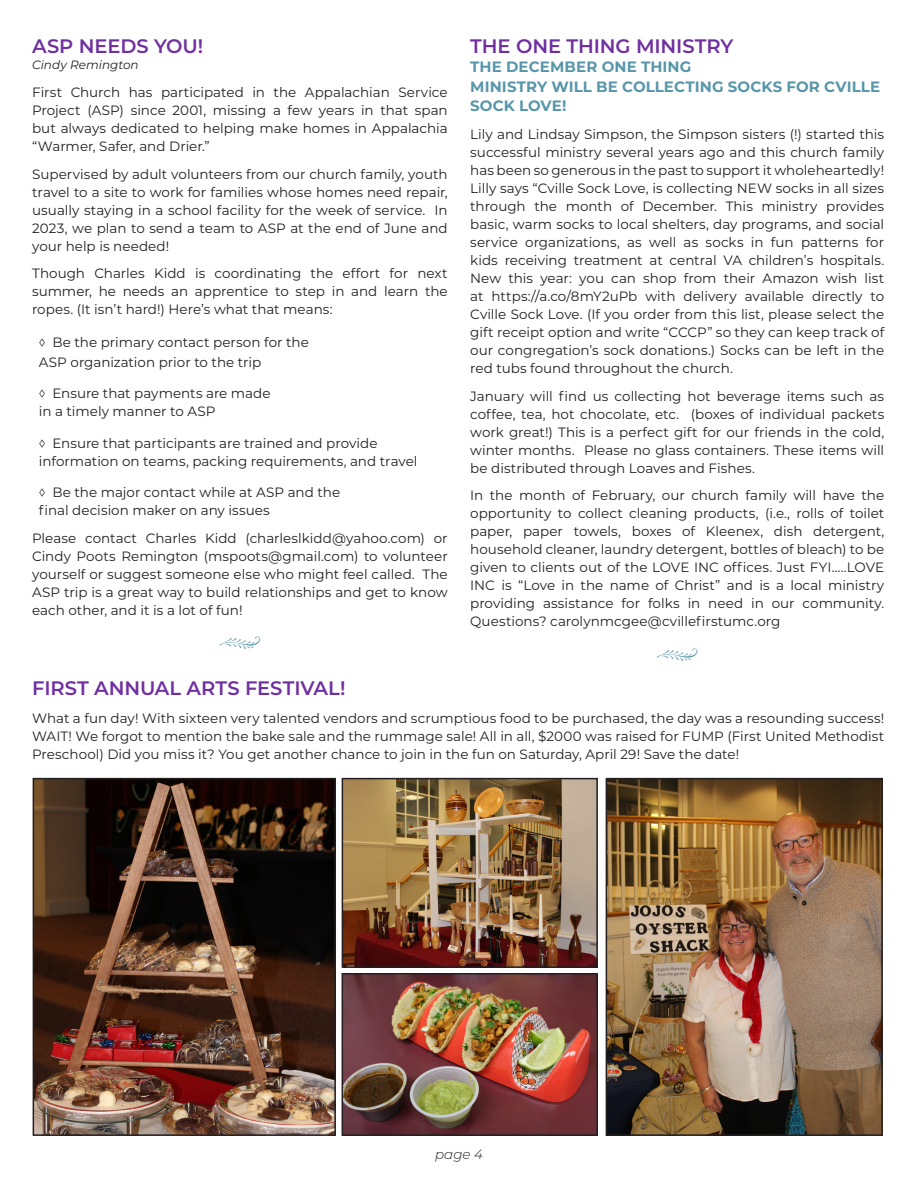
<style>
.page{position:relative;width:918px;height:1188px;background:#fff}
.page>*{position:absolute;margin:0;border:0;box-sizing:border-box;transform-origin:0 0}
.t1{font:600 19.5px "Montserrat";letter-spacing:-.005em;color:#7030a0}
.t2{font:700 15px/19.5px "Montserrat";letter-spacing:.005em;color:#5896a9}
.t3{font:13.5px/18px "Montserrat";color:#231f20;text-align:justify}
.t4{font:italic 300 13.5px "Montserrat";color:#231f20}
.Photo_Credit{font:italic 12px "Montserrat";letter-spacing:.005em;color:#231f20}
</style>
<div class="page">
<img style="left:36px;top:781px;width:297px;height:352px">
<div style="left:33px;top:778px;width:303px;height:358px;border:2px solid #231f20"></div>
<img style="left:609px;top:781px;width:271px;height:352px">
<div style="left:606px;top:778px;width:277px;height:358px;border:2px solid #231f20"></div>
<img style="left:345px;top:976px;width:250px;height:157px">
<div style="left:342px;top:973px;width:256px;height:163px;border:2px solid #231f20"></div>
<img style="left:345px;top:781px;width:250px;height:184px">
<div style="left:342px;top:778px;width:256px;height:190px;border:2px solid #231f20"></div>
<h2 class="t1" style="left:32px;top:32px;width:173px">ASP NEEDS YOU!</h2>
<p class="Photo_Credit" style="left:32px;top:57px;width:108px">Cindy Remington</p>
<p class="t3" style="left:32px;top:83px;width:417px">First Church has participated in the Appalachian Service Project (ASP) since 2001, missing a few years in that span but always dedicated to helping make homes in Appalachia “Warmer, Safer, and Drier.”</p>
<p class="t3" style="left:32px;top:164px;width:417px">Supervised by adult volunteers from our church family, youth travel to a site to work for families whose homes need repair, usually staying in a school facility for the week of service. In 2023, we plan to send a team to ASP at the end of June and your help is needed!</p>
<p class="t3" style="left:32px;top:264px;width:417px">Though Charles Kidd is coordinating the effort for next summer, he needs an apprentice to step in and learn the ropes. (It isn’t hard!) Here’s what that means:</p>
<p class="t3" style="left:39px;top:332px;width:272px;line-height:19.5px">◊ Be the primary contact person for the<br>ASP organization prior to the trip</p>
<p class="t3" style="left:39px;top:384px;width:233px">◊ Ensure that payments are made in a timely manner to ASP</p>
<p class="t3" style="left:39px;top:434px;width:380px">◊ Ensure that participants are trained and provide information on teams, packing requirements, and travel</p>
<p class="t3" style="left:39px;top:483px;width:303px">◊ Be the major contact while at ASP and the final decision maker on any issues</p>
<p class="t3" style="left:32px;top:529px;width:417px">Please contact Charles Kidd (charleslkidd@yahoo.com) or Cindy Poots Remington (mspoots@gmail.com) to volunteer yourself or suggest someone else who might feel called. The ASP trip is a great way to build relationships and get to know each other, and it is a lot of fun!</p>
<h2 class="t1" style="left:470px;top:32px;width:264px">THE ONE THING MINISTRY</h2>
<h3 class="t2" style="left:470px;top:56px;width:411px">THE DECEMBER ONE THING<br>MINISTRY WILL BE COLLECTING SOCKS FOR CVILLE<br>SOCK LOVE!</h3>
<p class="t3" style="left:470px;top:125px;width:416px">Lily and Lindsay Simpson, the Simpson sisters (!) started this successful ministry several years ago and this church family has been so generous in the past to support it wholeheartedly!<br>Lilly says “Cville Sock Love, is collecting NEW socks in all sizes through the month of December. This ministry provides basic, warm socks to local shelters, day programs, and social service organizations, as well as socks in fun patterns for kids receiving treatment at central VA children’s hospitals.<br>New this year: you can shop from their Amazon wish list at https://a.co/8mY2uPb with delivery available directly to Cville Sock Love. (If you order from this list, please select the gift receipt option and write “CCCP” so they can keep track of our congregation’s sock donations.) Socks can be left in the red tubs found throughout the church.</p>
<p class="t3" style="left:470px;top:386px;width:416px">January will find us collecting hot beverage items such as coffee, tea, hot chocolate, etc. (boxes of individual packets work great!) This is a perfect gift for our friends in the cold, winter months. Please no glass containers. These items will be distributed through Loaves and Fishes.</p>
<p class="t3" style="left:470px;top:486px;width:416px">In the month of February, our church family will have the opportunity to collect cleaning products, (i.e., rolls of toilet paper, paper towels, boxes of Kleenex, dish detergent, household cleaner, laundry detergent, bottles of bleach) to be given to clients out of the LOVE INC offices. Just FYI…..LOVE INC is “Love in the name of Christ” and is a local ministry providing assistance for folks in need in our community.<br>Questions? carolynmcgee@cvillefirstumc.org</p>
<h2 class="t1" style="left:32px;top:675px;width:315px">FIRST ANNUAL ARTS FESTIVAL!</h2>
<p class="t3" style="left:32px;top:709px;width:854px">What a fun day! With sixteen very talented vendors and scrumptious food to be purchased, the day was a resounding success!<br>WAIT! We forgot to mention the bake sale and the rummage sale! All in all, $2000 was raised for FUMP (First United Methodist Preschool) Did you miss it? You get another chance to join in the fun on Saturday, April 29! Save the date!</p>
<p class="t4" style="left:435px;top:1145px;width:49px">page 4</p>
</div>
